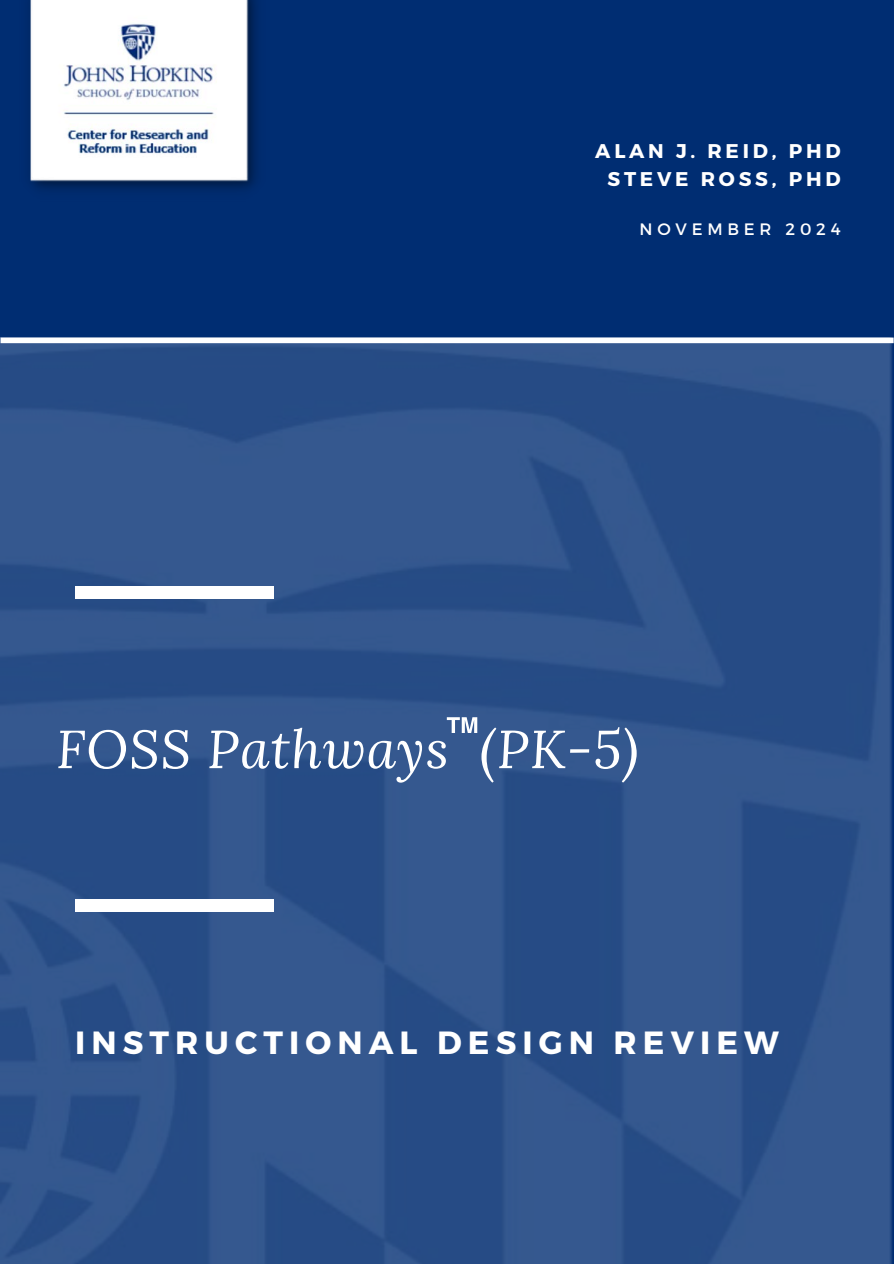
<style>
.page{position:relative;width:894px;height:1264px;background:#fff}
.page>*{position:absolute;margin:0;border:0;box-sizing:border-box;transform-origin:0 0}
.t1{font:italic 53.4px "Lora";letter-spacing:.02em;color:#fff}
.t2{font:700 32.1px "Montserrat";letter-spacing:.19em;color:#fff}
.t3{font:700 19.8px/28.2px "Montserrat";letter-spacing:.19em;color:#fff;text-align:right}
.t4{font:16.5px "Montserrat";letter-spacing:.29em;color:#fff}
</style>
<div class="page">
<div style="left:0;top:0;width:893px;height:1263px;background:#002d72"></div>
<img style="left:0;top:337px;width:893px;height:926px">
<div style="left:75px;top:586px;width:198px;height:13px;background:#fff"></div>
<div style="left:75px;top:899px;width:198px;height:13px;background:#fff"></div>
<img style="left:30px;top:0;width:227px;height:190px">
<div style="left:1px;top:337px;width:892px;height:6px;background:#fff"></div>
<svg style="left:446px;top:717px;width:31px;height:16px"></svg>
<p class="t3" style="left:595px;top:136px;width:247px">ALAN J. REID, PHD<br>STEVE ROSS, PHD</p>
<h1 class="t4" style="left:639px;top:219px;width:203px">NOVEMBER 2024</h1>
<p class="t1" style="left:56px;top:713px;width:584px">FOSS Pathways (PK-5)</p>
<h3 class="t2" style="left:75px;top:1021px;width:705px">INSTRUCTIONAL DESIGN REVIEW</h3>
</div>
